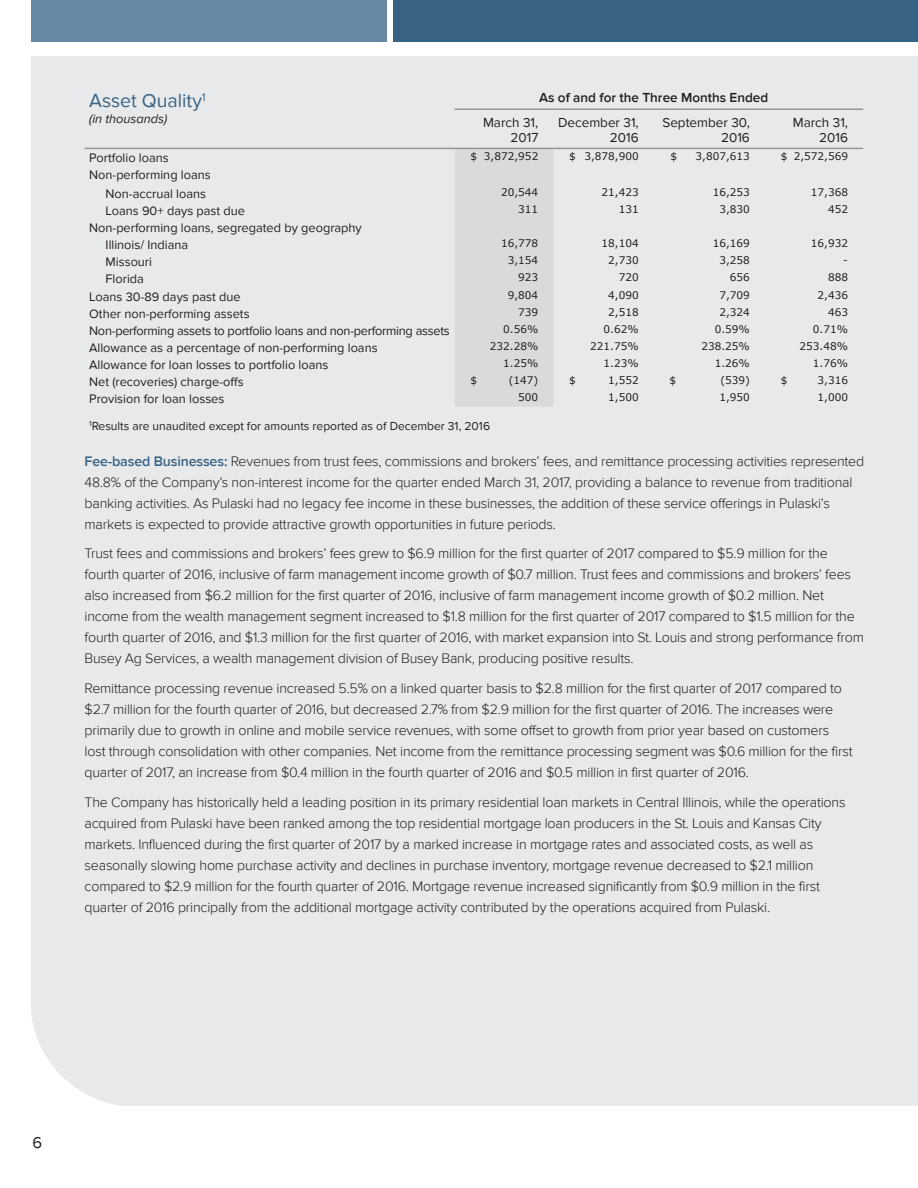
<style>
.page{position:relative;width:918px;height:1188px;background:#fff}
.page>*{position:absolute;margin:0;border:0;box-sizing:border-box;transform-origin:0 0}
.t1{font:19.5px "Proxima Nova";color:#396384}
.t2{font:16.5px "Proxima Nova";color:#231f20}
.t3{font:300 14.25px/21px "Proxima Nova";letter-spacing:-.015em;color:#231f20}
.t4{font:13.5px/15px "Proxima Nova";color:#231f20;text-align:right}
.t5{font:600 13.5px "Proxima Nova";color:#231f20}
.t6{font:12.75px/18.9px "Proxima Nova";color:#231f20}
.t7{font:12.75px "Proxima Nova";letter-spacing:-.02em;color:#231f20}
.t8{font:italic 12.75px "Proxima Nova";color:#231f20}
.t9{font:12px "Proxima Nova";color:#231f20}
.t10{font:10.5px "Verdana";color:#231f20}
.s1{font-weight:600;color:#396384}
</style>
<div class="page">
<div style="left:393px;top:0;width:525px;height:42px;background:#396384"></div>
<div style="left:31px;top:0;width:356px;height:42px;background:#6688a4"></div>
<div style="left:31px;top:56px;width:887px;height:1050px;background:#e8e9ea"></div>
<svg style="left:31px;top:147px;width:104px;height:959px"></svg>
<div style="left:455px;top:149px;width:98px;height:257px;background:#d9dadc"></div>
<hr style="left:85px;top:148px;width:370px;height:1px;background:#939598">
<hr style="left:455px;top:148px;width:98px;height:1px;background:#939598">
<hr style="left:553px;top:148px;width:101px;height:1px;background:#939598">
<hr style="left:654px;top:148px;width:111px;height:1px;background:#939598">
<hr style="left:765px;top:148px;width:98px;height:1px;background:#939598">
<hr style="left:455px;top:108px;width:98px;height:2px;background:#939598">
<hr style="left:553px;top:108px;width:101px;height:2px;background:#939598">
<hr style="left:654px;top:108px;width:111px;height:2px;background:#939598">
<hr style="left:765px;top:108px;width:98px;height:2px;background:#939598">
<h1 class="t1" style="left:89px;top:90px;width:118px">Asset Quality<sup>1</sup></h1>
<p class="t8" style="left:89px;top:111px;width:80px">(in thousands)</p>
<p class="t5" style="left:539px;top:90px;width:231px">As of and for the Three Months Ended</p>
<p class="t4" style="left:483px;top:115px;width:57px">March 31,<br>2017</p>
<p class="t4" style="left:558px;top:115px;width:82px">December 31,<br>2016</p>
<p class="t4" style="left:662px;top:115px;width:89px">September 30,<br>2016</p>
<p class="t4" style="left:793px;top:115px;width:57px">March 31,<br>2016</p>
<p class="t6" style="left:89px;top:148px;width:81px">Portfolio loans</p>
<p class="t10" style="left:470px;top:149px;width:69px">$ 3,872,952</p>
<p class="t10" style="left:569px;top:149px;width:71px">$ 3,878,900</p>
<p class="t10" style="left:670px;top:149px;width:8px">$</p>
<p class="t10" style="left:696px;top:149px;width:56px">3,807,613</p>
<p class="t10" style="left:781px;top:149px;width:69px">$ 2,572,569</p>
<p class="t6" style="left:106px;top:166px;width:107px;text-indent:-16px">Non-performing loans<br>Non-accrual loans</p>
<p class="t10" style="left:501px;top:185px;width:39px">20,544</p>
<p class="t10" style="left:602px;top:185px;width:39px">21,423</p>
<p class="t10" style="left:713px;top:185px;width:39px">16,253</p>
<p class="t10" style="left:811px;top:185px;width:39px">17,368</p>
<p class="t6" style="left:106px;top:202px;width:141px">Loans 90+ days past due</p>
<p class="t10" style="left:518px;top:202px;width:22px">311</p>
<p class="t10" style="left:619px;top:202px;width:22px">131</p>
<p class="t10" style="left:719px;top:202px;width:32px">3,830</p>
<p class="t10" style="left:828px;top:202px;width:22px">452</p>
<p class="t6" style="left:106px;top:220px;width:258px;line-height:17.1px;text-indent:-16px">Non-performing loans, segregated by geography<br>Illinois/ Indiana</p>
<p class="t10" style="left:501px;top:236px;width:39px">16,778</p>
<p class="t10" style="left:602px;top:236px;width:39px">18,104</p>
<p class="t10" style="left:713px;top:236px;width:39px">16,169</p>
<p class="t10" style="left:811px;top:236px;width:39px">16,932</p>
<p class="t6" style="left:106px;top:253px;width:48px">Missouri</p>
<p class="t10" style="left:508px;top:253px;width:32px">3,154</p>
<p class="t10" style="left:608px;top:253px;width:32px">2,730</p>
<p class="t10" style="left:719px;top:253px;width:32px">3,258</p>
<p class="t10" style="left:843px;top:253px;width:6px">-</p>
<p class="t6" style="left:106px;top:270px;width:40px">Florida</p>
<p class="t10" style="left:518px;top:270px;width:22px">923</p>
<p class="t10" style="left:619px;top:270px;width:22px">720</p>
<p class="t10" style="left:730px;top:270px;width:22px">656</p>
<p class="t10" style="left:828px;top:270px;width:22px">888</p>
<p class="t6" style="left:89px;top:287px;width:153px">Loans 30-89 days past due</p>
<p class="t10" style="left:508px;top:287px;width:32px">9,804</p>
<p class="t10" style="left:608px;top:287px;width:32px">4,090</p>
<p class="t10" style="left:719px;top:287px;width:32px">7,709</p>
<p class="t10" style="left:818px;top:287px;width:32px">2,436</p>
<p class="t6" style="left:89px;top:304px;width:162px">Other non-performing assets</p>
<p class="t10" style="left:518px;top:305px;width:22px">739</p>
<p class="t10" style="left:608px;top:305px;width:32px">2,518</p>
<p class="t10" style="left:719px;top:305px;width:32px">2,324</p>
<p class="t10" style="left:828px;top:305px;width:22px">463</p>
<p class="t7" style="left:89px;top:323px;width:362px">Non-performing assets to portfolio loans and non-performing assets</p>
<p class="t10" style="left:503px;top:322px;width:37px">0.56%</p>
<p class="t10" style="left:604px;top:322px;width:37px">0.62%</p>
<p class="t10" style="left:715px;top:322px;width:37px">0.59%</p>
<p class="t10" style="left:813px;top:322px;width:37px">0.71%</p>
<p class="t6" style="left:89px;top:338px;width:290px">Allowance as a percentage of non-performing loans</p>
<p class="t10" style="left:490px;top:339px;width:50px">232.28%</p>
<p class="t10" style="left:590px;top:339px;width:50px">221.75%</p>
<p class="t10" style="left:701px;top:339px;width:50px">238.25%</p>
<p class="t10" style="left:800px;top:339px;width:50px">253.48%</p>
<p class="t6" style="left:89px;top:355px;width:241px">Allowance for loan losses to portfolio loans</p>
<p class="t10" style="left:503px;top:356px;width:37px">1.25%</p>
<p class="t10" style="left:604px;top:356px;width:37px">1.23%</p>
<p class="t10" style="left:715px;top:356px;width:37px">1.26%</p>
<p class="t10" style="left:813px;top:356px;width:37px">1.76%</p>
<p class="t6" style="left:89px;top:373px;width:156px">Net (recoveries) charge-offs</p>
<p class="t10" style="left:470px;top:373px;width:8px">$</p>
<p class="t10" style="left:509px;top:373px;width:31px">(147)</p>
<p class="t10" style="left:569px;top:373px;width:8px">$</p>
<p class="t10" style="left:608px;top:373px;width:32px">1,552</p>
<p class="t10" style="left:670px;top:373px;width:8px">$</p>
<p class="t10" style="left:720px;top:373px;width:31px">(539)</p>
<p class="t10" style="left:781px;top:373px;width:8px">$</p>
<p class="t10" style="left:818px;top:373px;width:32px">3,316</p>
<p class="t6" style="left:89px;top:390px;width:137px">Provision for loan losses</p>
<p class="t10" style="left:518px;top:390px;width:22px">500</p>
<p class="t10" style="left:608px;top:390px;width:32px">1,500</p>
<p class="t10" style="left:719px;top:390px;width:32px">1,950</p>
<p class="t10" style="left:818px;top:390px;width:32px">1,000</p>
<p class="t9" style="left:89px;top:419px;width:402px"><sup>1</sup>Results are unaudited except for amounts reported as of December 31, 2016</p>
<p class="t3" style="left:85px;top:451px;width:781px"><span class="s1">Fee-based Businesses:</span> Revenues from trust fees, commissions and brokers’ fees, and remittance processing activities represented 48.8% of the Company’s non-interest income for the quarter ended March 31, 2017, providing a balance to revenue from traditional banking activities. As Pulaski had no legacy fee income in these businesses, the addition of these service offerings in Pulaski’s markets is expected to provide attractive growth opportunities in future periods.</p>
<p class="t3" style="left:85px;top:543px;width:781px">Trust fees and commissions and brokers’ fees grew to $6.9 million for the first quarter of 2017 compared to $5.9 million for the fourth quarter of 2016, inclusive of farm management income growth of $0.7 million. Trust fees and commissions and brokers’ fees also increased from $6.2 million for the first quarter of 2016, inclusive of farm management income growth of $0.2 million. Net income from the wealth management segment increased to $1.8 million for the first quarter of 2017 compared to $1.5 million for the fourth quarter of 2016, and $1.3 million for the first quarter of 2016, with market expansion into St. Louis and strong performance from Busey Ag Services, a wealth management division of Busey Bank, producing positive results.</p>
<p class="t3" style="left:85px;top:678px;width:770px">Remittance processing revenue increased 5.5% on a linked quarter basis to $2.8 million for the first quarter of 2017 compared to $2.7 million for the fourth quarter of 2016, but decreased 2.7% from $2.9 million for the first quarter of 2016. The increases were primarily due to growth in online and mobile service revenues, with some offset to growth from prior year based on customers lost through consolidation with other companies. Net income from the remittance processing segment was $0.6 million for the first quarter of 2017, an increase from $0.4 million in the fourth quarter of 2016 and $0.5 million in first quarter of 2016.</p>
<p class="t3" style="left:85px;top:792px;width:763px">The Company has historically held a leading position in its primary residential loan markets in Central Illinois, while the operations acquired from Pulaski have been ranked among the top residential mortgage loan producers in the St. Louis and Kansas City markets. Influenced during the first quarter of 2017 by a marked increase in mortgage rates and associated costs, as well as seasonally slowing home purchase activity and declines in purchase inventory, mortgage revenue decreased to $2.1 million compared to $2.9 million for the fourth quarter of 2016. Mortgage revenue increased significantly from $0.9 million in the first quarter of 2016 principally from the additional mortgage activity contributed by the operations acquired from Pulaski.</p>
<p class="t2" style="left:32px;top:1133px;width:11px">6</p>
</div>
